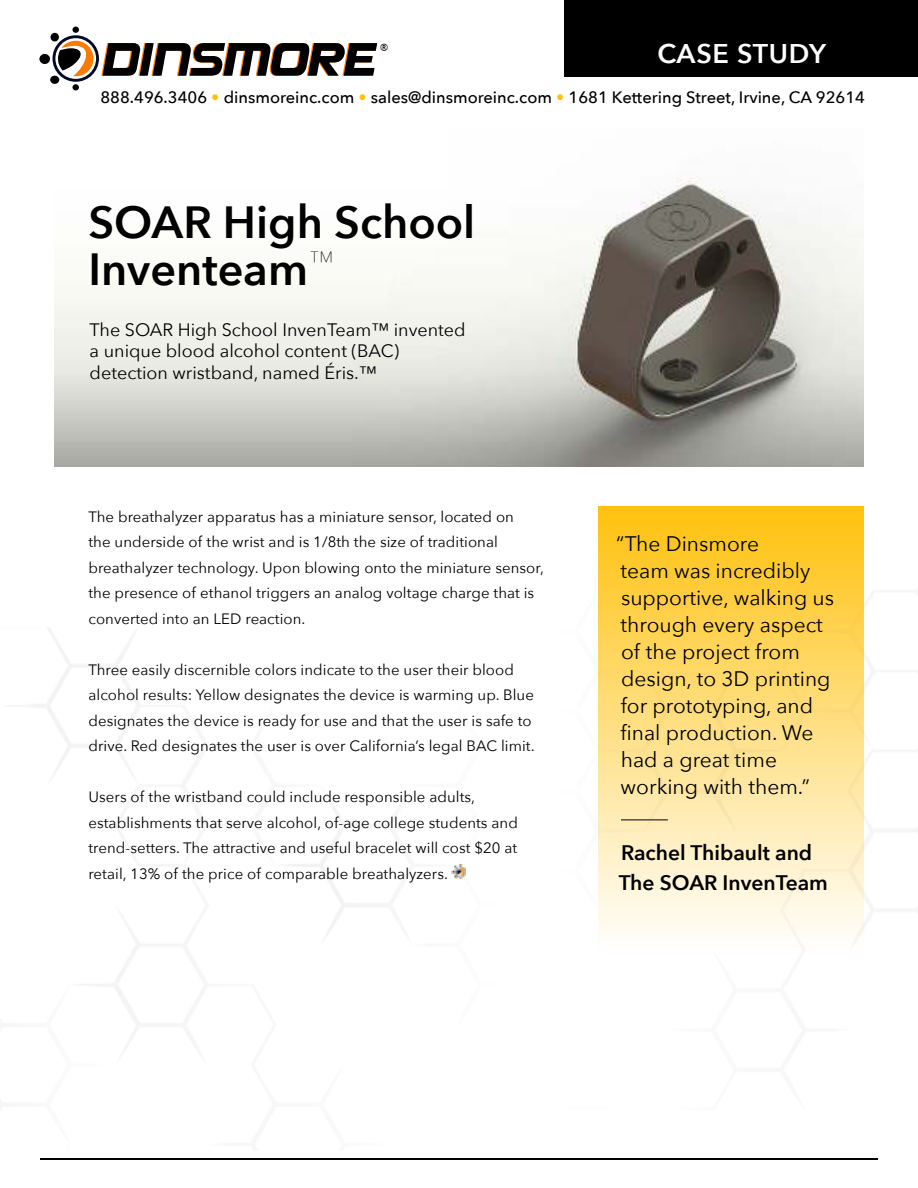
<style>
.page{position:relative;width:918px;height:1188px;background:#fff}
.page>*{position:absolute;margin:0;border:0;box-sizing:border-box;transform-origin:0 0}
.t1{font:600 45px/46.5px "Avenir Next";color:#000}
.t2{font:600 27px "Avenir Next";letter-spacing:.025em;color:#fff}
.t3{font:21px/27px "Avenir Next";color:#000}
.t4{font:600 21px/30px "Avenir Next";color:#000}
.t5{font:18px/21.6px "Avenir Next";color:#000}
.t6{font:500 16.5px "Avenir Next";color:#000}
.t7{font:15.75px "Avenir Next";color:#000}
.t8{font:15px/25.5px "Avenir Next";letter-spacing:.005em;color:#000}
.s1{color:#ffc20f}
</style>
<div class="page">
<div style="left:72px;top:84px;width:7px;height:6px;background:#000;border-radius:50%"></div>
<div style="left:72px;top:27px;width:7px;height:6px;background:#000;border-radius:50%"></div>
<div style="left:51px;top:33px;width:8px;height:8px;background:#000;border-radius:50%"></div>
<div style="left:39px;top:54px;width:11px;height:10px;background:#000;border-radius:50%"></div>
<svg style="left:50px;top:76px;width:9px;height:8px"></svg>
<svg style="left:53px;top:35px;width:324px;height:47px"></svg>
<img style="left:54px;top:177px;width:810px;height:290px">
<img style="left:452px;top:865px;width:13px;height:14px">
<hr style="left:41px;top:1159px;width:837px;height:1px;background:#000">
<div style="left:598px;top:507px;width:266px;height:465px;background:linear-gradient(to bottom,#ffc10e,#feffff)"></div>
<hr style="left:621px;top:820px;width:47px;height:1px;background:#000">
<div style="left:565px;top:0;width:353px;height:76px;background:#000"></div>
<p class="t7" style="left:380px;top:40px;width:11px">®</p>
<h2 class="t2" style="left:658px;top:43px;width:170px">CASE STUDY</h2>
<p class="t6" style="left:100px;top:90px;width:766px">888.496.3406 <span class="s1">•</span> dinsmoreinc.com <span class="s1">•</span> sales@dinsmoreinc.com <span class="s1">•</span> 1681 Kettering Street, Irvine, CA 92614</p>
<h1 class="t1" style="left:88px;top:203px;width:388px">SOAR High School<br>Inventeam<sup>™</sup></h1>
<p class="t5" style="left:90px;top:319px;width:378px">The SOAR High School InvenTeam™ invented a unique blood alcohol content (BAC) detection wristband, named Éris.™</p>
<p class="t8" style="left:88px;top:504px;width:457px">The breathalyzer apparatus has a miniature sensor, located on<br>the underside of the wrist and is 1/8th the size of traditional breathalyzer technology. Upon blowing onto the miniature sensor, the presence of ethanol triggers an analog voltage charge that is converted into an LED reaction.</p>
<p class="t8" style="left:88px;top:657px;width:448px">Three easily discernible colors indicate to the user their blood alcohol results: Yellow designates the device is warming up. Blue designates the device is ready for use and that the user is safe to drive. Red designates the user is over California’s legal BAC limit.</p>
<p class="t8" style="left:88px;top:784px;width:431px">Users of the wristband could include responsible adults, establishments that serve alcohol, of-age college students and trend-setters. The attractive and useful bracelet will cost $20 at retail, 13% of the price of comparable breathalyzers.</p>
<h3 class="t3" style="left:616px;top:531px;width:219px">“The Dinsmore<br>team was incredibly supportive, walking us through every aspect of the project from design, to 3D printing for prototyping, and final production. We had a great time working with them.”</h3>
<h3 class="t4" style="left:619px;top:840px;width:211px">Rachel Thibault and<br>The SOAR InvenTeam</h3>
</div>
